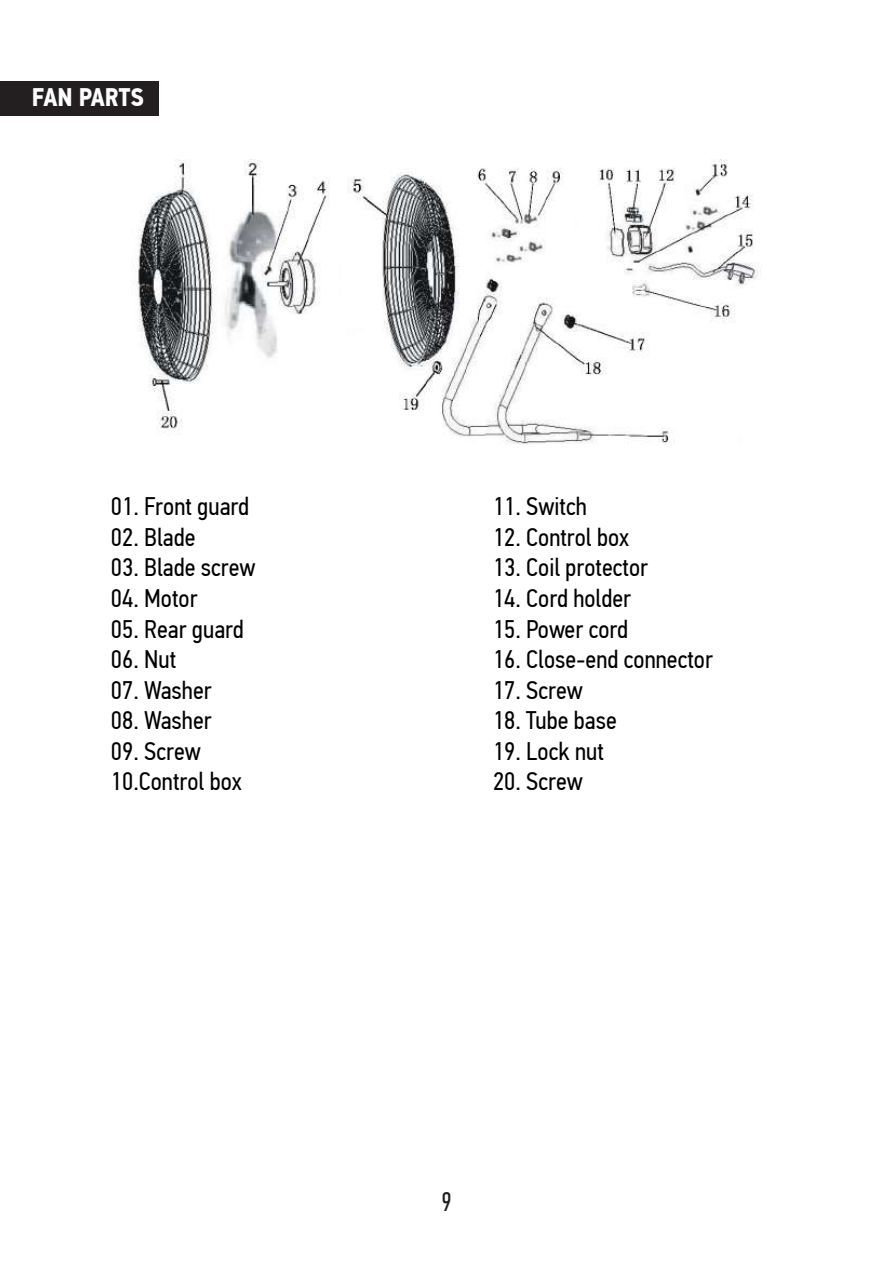
<style>
.page{position:relative;width:893px;height:1276px;background:#fff}
.page>*{position:absolute;margin:0;border:0;box-sizing:border-box;transform-origin:0 0}
.t1{font:27px "PF Din Text Comp Pro";color:#231f20}
.t2{font:25.43px/30.6px "PF Din Text Cond Pro";color:#000}
.t3{font:700 25.43px "PF Din Text Cond Pro";color:#fff}
</style>
<div class="page">
<img style="left:133px;top:159px;width:629px;height:285px">
<div style="left:0;top:81px;width:159px;height:34px;background:#231f20"></div>
<p class="t3" style="left:32px;top:82px;width:114px">FAN PARTS</p>
<p class="t2" style="left:111px;top:491px;width:140px">01. Front guard</p>
<p class="t2" style="left:111px;top:522px;width:86px">02. Blade</p>
<p class="t2" style="left:111px;top:552px;width:146px">03. Blade screw</p>
<p class="t2" style="left:111px;top:583px;width:88px">04. Motor</p>
<p class="t2" style="left:111px;top:613px;width:134px">05. Rear guard</p>
<p class="t2" style="left:111px;top:644px;width:67px">06. Nut</p>
<p class="t2" style="left:111px;top:674px;width:102px">07. Washer</p>
<p class="t2" style="left:111px;top:705px;width:102px">08. Washer</p>
<p class="t2" style="left:111px;top:735px;width:132px">09. Screw<br>10.Control box</p>
<p class="t2" style="left:493px;top:491px;width:95px">11. Switch</p>
<p class="t2" style="left:493px;top:522px;width:138px">12. Control box</p>
<p class="t2" style="left:493px;top:552px;width:157px">13. Coil protector</p>
<p class="t2" style="left:493px;top:583px;width:140px">14. Cord holder</p>
<p class="t2" style="left:493px;top:613px;width:137px">15. Power cord</p>
<p class="t2" style="left:493px;top:644px;width:221px">16. Close-end connector</p>
<p class="t2" style="left:493px;top:674px;width:92px">17. Screw</p>
<p class="t2" style="left:493px;top:705px;width:125px">18. Tube base</p>
<p class="t2" style="left:493px;top:735px;width:112px">19. Lock nut</p>
<p class="t2" style="left:493px;top:766px;width:92px">20. Screw</p>
<p class="t1" style="left:441px;top:1186px;width:12px">9</p>
</div>
